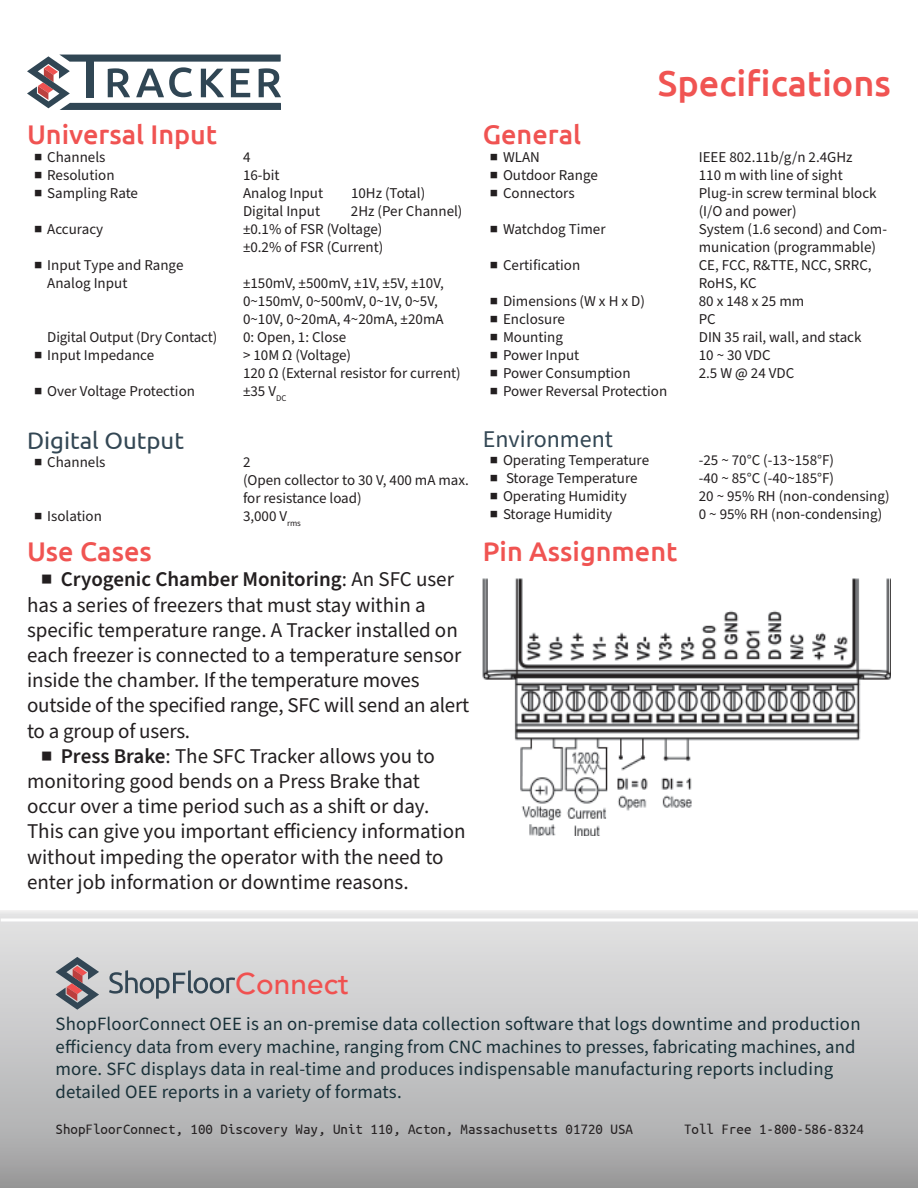
<style>
.page{position:relative;width:918px;height:1188px;background:#fff}
.page>*{position:absolute;margin:0;border:0;box-sizing:border-box;transform-origin:0 0}
.t1{font:500 36px "Ubuntu";color:#f05452}
.t2{font:500 29.7px "Avenir";letter-spacing:.005em;color:#f05150}
.Sub-Title{font:500 27px "Ubuntu";color:#f05352}
.t3{font:500 27px "Ubuntu";color:#f05452}
.Sub-Title-2{font:24px "Ubuntu";color:#334754}
.Sub-Title-3{font:24px "Source Sans Pro";color:#334754}
.t4{font:21px/25.2px "Source Sans Pro";color:#231f20}
.t5{font:18.75px/22.5px "Source Sans Pro";letter-spacing:.01em;color:#193139}
.Sub-Bullet{font:15px/18px "Source Sans Pro";color:#231f20}
.t6{font:15px "Ubuntu Mono";color:#231f20}
.Bullets{font:15px "Source Sans Pro";color:#231f20}
.s1{font-weight:600}
</style>
<div class="page">
<div style="left:0;top:909px;width:918px;height:279px;background:linear-gradient(to bottom,#e8e8e9,#a1a1a2)"></div>
<svg style="left:27px;top:55px;width:254px;height:55px"></svg>
<img style="left:483px;top:578px;width:408px;height:257px">
<svg style="left:109px;top:970px;width:126px;height:29px;background:#abb0b4"></svg>
<svg style="left:56px;top:957px;width:43px;height:53px;background:#9b9095"></svg>
<hr style="left:1px;top:918px;width:917px;height:3px;background:#fff">
<p class="Sub-Title" style="left:27px;top:117px;width:192px">Universal Input</p>
<p class="Sub-Bullet" style="left:34px;top:149px;width:73px">■ Channels</p>
<p class="Sub-Bullet" style="left:243px;top:149px;width:9px">4</p>
<p class="Sub-Bullet" style="left:34px;top:167px;width:82px">■ Resolution</p>
<p class="Sub-Bullet" style="left:243px;top:167px;width:38px">16-bit</p>
<p class="Sub-Bullet" style="left:34px;top:185px;width:106px">■ Sampling Rate</p>
<p class="Sub-Bullet" style="left:243px;top:185px;width:82px">Analog Input</p>
<p class="Sub-Bullet" style="left:351px;top:185px;width:76px">10Hz (Total)</p>
<p class="Bullets" style="left:243px;top:201px;width:79px">Digital Input</p>
<p class="Bullets" style="left:351px;top:201px;width:113px">2Hz (Per Channel)</p>
<p class="Sub-Bullet" style="left:34px;top:221px;width:71px">■ Accuracy</p>
<p class="Sub-Bullet" style="left:243px;top:221px;width:141px">±0.1% of FSR (Voltage)</p>
<p class="Bullets" style="left:243px;top:237px;width:142px">±0.2% of FSR (Current)</p>
<p class="Sub-Bullet" style="left:34px;top:257px;width:151px">■ Input Type and Range</p>
<p class="Bullets" style="left:47px;top:273px;width:82px">Analog Input</p>
<p class="Bullets" style="left:243px;top:273px;width:202px">±150mV, ±500mV, ±1V, ±5V, ±10V,</p>
<p class="Sub-Bullet" style="left:243px;top:293px;width:202px">0~150mV, 0~500mV, 0~1V, 0~5V,<br>0~10V, 0~20mA, 4~20mA, ±20mA</p>
<p class="Sub-Bullet" style="left:47px;top:329px;width:172px">Digital Output (Dry Contact)</p>
<p class="Sub-Bullet" style="left:243px;top:329px;width:105px">0: Open, 1: Close</p>
<p class="Sub-Bullet" style="left:34px;top:347px;width:122px">■ Input Impedance</p>
<p class="Sub-Bullet" style="left:243px;top:347px;width:219px">&gt; 10M Ω (Voltage)<br>120 Ω (External resistor for current)</p>
<p class="Sub-Bullet" style="left:34px;top:383px;width:163px">■ Over Voltage Protection</p>
<p class="Sub-Bullet" style="left:243px;top:383px;width:45px">±35 V<sub>DC</sub></p>
<p class="Sub-Title-2" style="left:27px;top:426px;width:159px">Digital Output</p>
<p class="Sub-Bullet" style="left:34px;top:453px;width:73px">■ Channels</p>
<p class="Sub-Bullet" style="left:243px;top:453px;width:9px">2</p>
<p class="Sub-Bullet" style="left:243px;top:471px;width:227px">(Open collector to 30 V, 400 mA max. for resistance load)</p>
<p class="Sub-Bullet" style="left:34px;top:507px;width:70px">■ Isolation</p>
<p class="Sub-Bullet" style="left:243px;top:507px;width:59px">3,000 V<sub>rms</sub></p>
<p class="t1" style="left:658px;top:61px;width:235px">Specifications</p>
<p class="Sub-Title" style="left:483px;top:117px;width:100px">General</p>
<p class="Sub-Bullet" style="left:490px;top:149px;width:52px">■ WLAN</p>
<p class="Sub-Bullet" style="left:699px;top:149px;width:155px">IEEE 802.11b/g/n 2.4GHz</p>
<p class="Sub-Bullet" style="left:490px;top:167px;width:110px">■ Outdoor Range</p>
<p class="Sub-Bullet" style="left:699px;top:167px;width:146px">110 m with line of sight</p>
<p class="Sub-Bullet" style="left:490px;top:185px;width:87px">■ Connectors</p>
<p class="Sub-Bullet" style="left:699px;top:185px;width:179px">Plug-in screw terminal block (I/O and power)</p>
<p class="Sub-Bullet" style="left:490px;top:221px;width:118px">■ Watchdog Timer</p>
<p class="Sub-Bullet" style="left:699px;top:221px;width:190px">System (1.6 second) and Com&shy;munication (programmable)</p>
<p class="Sub-Bullet" style="left:490px;top:257px;width:92px">■ Certification</p>
<p class="Sub-Bullet" style="left:699px;top:257px;width:174px">CE, FCC, R&amp;TTE, NCC, SRRC,<br>RoHS, KC</p>
<p class="Sub-Bullet" style="left:490px;top:293px;width:157px">■ Dimensions (W x H x D)</p>
<p class="Sub-Bullet" style="left:699px;top:293px;width:107px">80 x 148 x 25 mm</p>
<p class="Sub-Bullet" style="left:490px;top:311px;width:77px">■ Enclosure</p>
<p class="Sub-Bullet" style="left:699px;top:311px;width:19px">PC</p>
<p class="Sub-Bullet" style="left:490px;top:329px;width:75px">■ Mounting</p>
<p class="Sub-Bullet" style="left:699px;top:329px;width:164px">DIN 35 rail, wall, and stack</p>
<p class="Sub-Bullet" style="left:490px;top:347px;width:91px">■ Power Input</p>
<p class="Sub-Bullet" style="left:699px;top:347px;width:73px">10 ~ 30 VDC</p>
<p class="Sub-Bullet" style="left:490px;top:365px;width:143px">■ Power Consumption</p>
<p class="Sub-Bullet" style="left:699px;top:365px;width:97px">2.5 W @ 24 VDC</p>
<p class="Sub-Bullet" style="left:490px;top:383px;width:179px">■ Power Reversal Protection</p>
<p class="Sub-Title-3" style="left:483px;top:423px;width:132px">Environment</p>
<p class="Sub-Bullet" style="left:490px;top:452px;width:161px">■ Operating Temperature</p>
<p class="Sub-Bullet" style="left:699px;top:452px;width:137px">-25 ~ 70°C (-13~158°F)</p>
<p class="Sub-Bullet" style="left:490px;top:470px;width:150px">■ Storage Temperature</p>
<p class="Sub-Bullet" style="left:699px;top:470px;width:137px">-40 ~ 85°C (-40~185°F)</p>
<p class="Sub-Bullet" style="left:490px;top:488px;width:139px">■ Operating Humidity</p>
<p class="Sub-Bullet" style="left:699px;top:488px;width:193px">20 ~ 95% RH (non-condensing)</p>
<p class="Sub-Bullet" style="left:490px;top:506px;width:124px">■ Storage Humidity</p>
<p class="Sub-Bullet" style="left:699px;top:506px;width:185px">0 ~ 95% RH (non-condensing)</p>
<p class="t3" style="left:27px;top:535px;width:126px">Use Cases</p>
<p class="t3" style="left:483px;top:535px;width:196px">Pin Assignment</p>
<p class="t4" style="left:27px;top:568px;width:444px;text-indent:14px">■ <span class="s1">Cryogenic Chamber Monitoring</span>: An SFC user has a series of freezers that must stay within a specific temperature range. A Tracker installed on each freezer is connected to a temperature sensor inside the chamber. If the temperature moves outside of the specified range, SFC will send an alert to a group of users.</p>
<p class="t4" style="left:27px;top:744px;width:440px;text-indent:14px">■ <span class="s1">Press Brake</span>: The SFC Tracker allows you to monitoring good bends on a Press Brake that occur over a time period such as a shift or day.<br>This can give you important efficiency information without impeding the operator with the need to enter job information or downtime reasons.</p>
<p class="t2" style="left:235px;top:958px;width:116px">Connect</p>
<p class="t5" style="left:56px;top:1014px;width:807px">ShopFloorConnect OEE is an on-premise data collection software that logs downtime and production efficiency data from every machine, ranging from CNC machines to presses, fabricating machines, and more. SFC displays data in real-time and produces indispensable manufacturing reports including detailed OEE reports in a variety of formats.</p>
<p class="t6" style="left:56px;top:1122px;width:579px">ShopFloorConnect, 100 Discovery Way, Unit 110, Acton, Massachusetts 01720 USA</p>
<p class="t6" style="left:684px;top:1122px;width:181px">Toll Free 1-800-586-8324</p>
</div>
